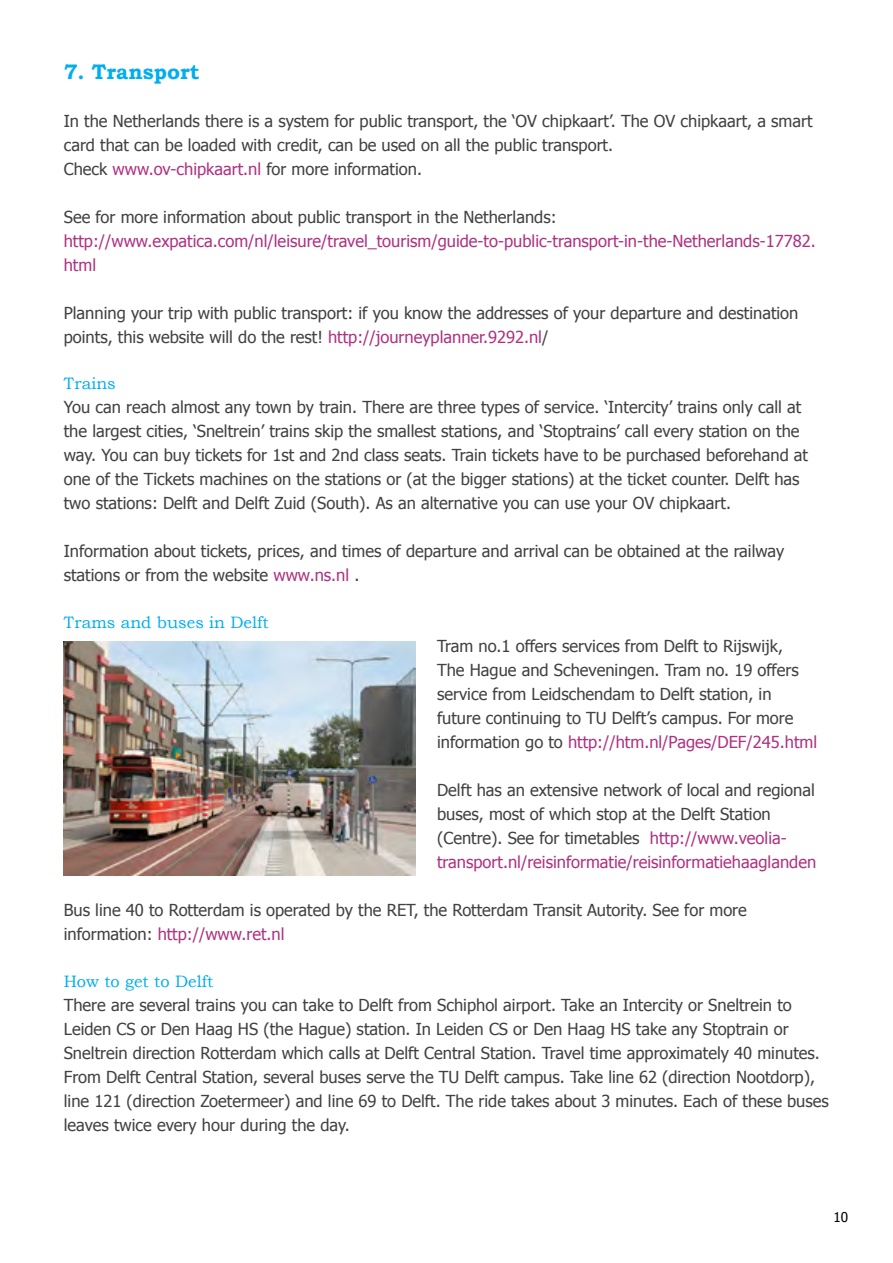
<style>
.page{position:relative;width:893px;height:1263px;background:#fff}
.page>*{position:absolute;margin:0;border:0;box-sizing:border-box;transform-origin:0 0}
.t1{font:700 21px "Bookman Old Style";color:#00aeef}
.t2{font:16.5px/24px "Tahoma";color:#414042}
.t3{font:16.5px/24px "Tahoma";color:#ae3281}
.t4{font:16.5px "Bookman Old Style";color:#00aeef}
.t5{font:13.5px "Tahoma";color:#000}
.s1{color:#ae3281}
</style>
<div class="page">
<img style="left:64px;top:641px;width:352px;height:235px">
<p class="t1" style="left:64px;top:59px;width:137px">7. Transport</p>
<p class="t2" style="left:64px;top:108px;width:750px">In the Netherlands there is a system for public transport, the ‘OV chipkaart’. The OV chipkaart, a smart card that can be loaded with credit, can be used on all the public transport.<br>Check <span class="s1">www.ov-chipkaart.nl</span> for more information.</p>
<p class="t2" style="left:64px;top:204px;width:494px">See for more information about public transport in the Netherlands:</p>
<p class="t3" style="left:64px;top:228px;width:753px">http://www.expatica.com/nl/leisure/travel_tourism/guide-to-public-transport-in-the-Netherlands-17782. html</p>
<p class="t2" style="left:64px;top:300px;width:736px">Planning your trip with public transport: if you know the addresses of your departure and destination points, this website will do the rest! <span class="s1">http://journeyplanner.9292.nl</span>/</p>
<p class="t4" style="left:64px;top:374px;width:54px">Trains</p>
<p class="t2" style="left:64px;top:395px;width:746px">You can reach almost any town by train. There are three types of service. ‘Intercity’ trains only call at the largest cities, ‘Sneltrein’ trains skip the smallest stations, and ‘Stoptrains’ call every station on the way. You can buy tickets for 1st and 2nd class seats. Train tickets have to be purchased beforehand at one of the Tickets machines on the stations or (at the bigger stations) at the ticket counter. Delft has two stations: Delft and Delft Zuid (South). As an alternative you can use your OV chipkaart.</p>
<p class="t2" style="left:64px;top:539px;width:722px">Information about tickets, prices, and times of departure and arrival can be obtained at the railway stations or from the website <span class="s1">www.ns.nl</span> .</p>
<p class="t4" style="left:64px;top:613px;width:206px">Trams and buses in Delft</p>
<p class="t2" style="left:437px;top:633px;width:382px">Tram no.1 offers services from Delft to Rijswijk,<br>The Hague and Scheveningen. Tram no. 19 offers service from Leidschendam to Delft station, in future continuing to TU Delft’s campus. For more information go to <span class="s1">http://htm.nl/Pages/DEF/245.html</span></p>
<p class="t2" style="left:437px;top:777px;width:381px">Delft has an extensive network of local and regional buses, most of which stop at the Delft Station (Centre). See for timetables <span class="s1">http://www.veolia&shy;transport.nl/reisinformatie/reisinformatiehaaglanden</span></p>
<p class="t2" style="left:64px;top:897px;width:685px">Bus line 40 to Rotterdam is operated by the RET, the Rotterdam Transit Autority. See for more information: <span class="s1">http://www.ret.nl</span></p>
<p class="t4" style="left:64px;top:971px;width:151px">How to get to Delft</p>
<p class="t2" style="left:64px;top:992px;width:767px">There are several trains you can take to Delft from Schiphol airport. Take an Intercity or Sneltrein to Leiden CS or Den Haag HS (the Hague) station. In Leiden CS or Den Haag HS take any Stoptrain or Sneltrein direction Rotterdam which calls at Delft Central Station. Travel time approximately 40 minutes.<br>From Delft Central Station, several buses serve the TU Delft campus. Take line 62 (direction Nootdorp), line 121 (direction Zoetermeer) and line 69 to Delft. The ride takes about 3 minutes. Each of these buses leaves twice every hour during the day.</p>
<p class="t5" style="left:833px;top:1208px;width:16px">10</p>
</div>
